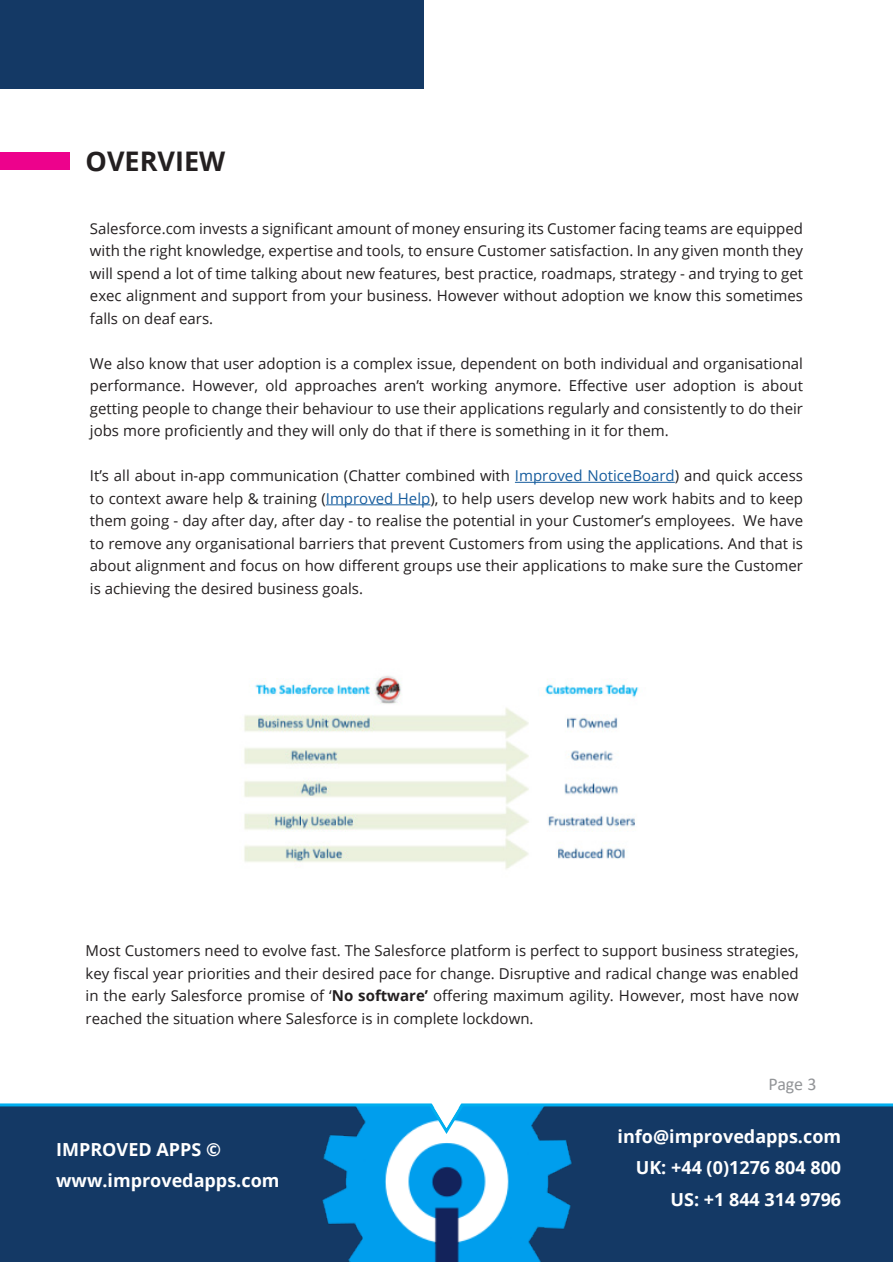
<style>
.page{position:relative;width:893px;height:1263px;background:#fff}
.page>*{position:absolute;margin:0;border:0;box-sizing:border-box;transform-origin:0 0}
.t1{font:700 27px "Open Sans";color:#231f20}
.t2{font:700 18px "Open Sans";color:#fff}
.t3{font:18px "Calibri";color:#939598}
.t4{font:15px/22.5px "Open Sans";color:#231f20;text-align:justify}
.s1{color:#175d9e}
.s2{font-weight:700}
</style>
<div class="page">
<div style="left:1px;top:1104px;width:892px;height:157px;background:#143965"></div>
<img style="left:316px;top:1106px;width:268px;height:155px">
<hr style="left:515px;top:482px;width:160px;height:1px;background:#175d9e">
<hr style="left:326px;top:504px;width:104px;height:1px;background:#175d9e">
<div style="left:0;top:0;width:424px;height:89px;background:#143965"></div>
<div style="left:0;top:153px;width:69px;height:17px;background:#ed028c"></div>
<hr style="left:0;top:1103px;width:893px;height:3px;background:#00aeef">
<svg style="left:427px;top:1103px;width:40px;height:34px"></svg>
<img style="left:244px;top:676px;width:395px;height:193px">
<p class="t1" style="left:86px;top:142px;width:141px">OVERVIEW</p>
<p class="t4" style="left:90px;top:217px;width:715px">Salesforce.com invests a significant amount of money ensuring its Customer facing teams are equipped with the right knowledge, expertise and tools, to ensure Customer satisfaction. In any given month they will spend a lot of time talking about new features, best practice, roadmaps, strategy - and trying to get exec alignment and support from your business. However without adoption we know this sometimes falls on deaf ears.</p>
<p class="t4" style="left:90px;top:352px;width:715px">We also know that user adoption is a complex issue, dependent on both individual and organisational performance. However, old approaches aren’t working anymore. Effective user adoption is about getting people to change their behaviour to use their applications regularly and consistently to do their jobs more proficiently and they will only do that if there is something in it for them.</p>
<p class="t4" style="left:90px;top:464px;width:715px">It’s all about in-app communication (Chatter combined with <span class="s1">Improved NoticeBoard</span>) and quick access to context aware help &amp; training (<span class="s1">Improved Help</span>), to help users develop new work habits and to keep them going - day after day, after day - to realise the potential in your Customer’s employees. We have to remove any organisational barriers that prevent Customers from using the applications. And that is about alignment and focus on how different groups use their applications to make sure the Customer is achieving the desired business goals.</p>
<p class="t4" style="left:86px;top:939px;width:715px">Most Customers need to evolve fast. The Salesforce platform is perfect to support business strategies, key fiscal year priorities and their desired pace for change. Disruptive and radical change was enabled in the early Salesforce promise of ‘<span class="s2">No software’</span> offering maximum agility. However, most have now reached the situation where Salesforce is in complete lockdown.</p>
<p class="t2" style="left:56px;top:1136px;width:166px">IMPROVED APPS ©</p>
<p class="t2" style="left:56px;top:1168px;width:225px">www.improvedapps.com</p>
<p class="t3" style="left:768px;top:1071px;width:50px">Page 3</p>
<p class="t2" style="left:618px;top:1124px;width:225px">info@improvedapps.com</p>
<p class="t2" style="left:636px;top:1155px;width:207px">UK: +44 (0)1276 804 800</p>
<p class="t2" style="left:670px;top:1187px;width:172px">US: +1 844 314 9796</p>
</div>
